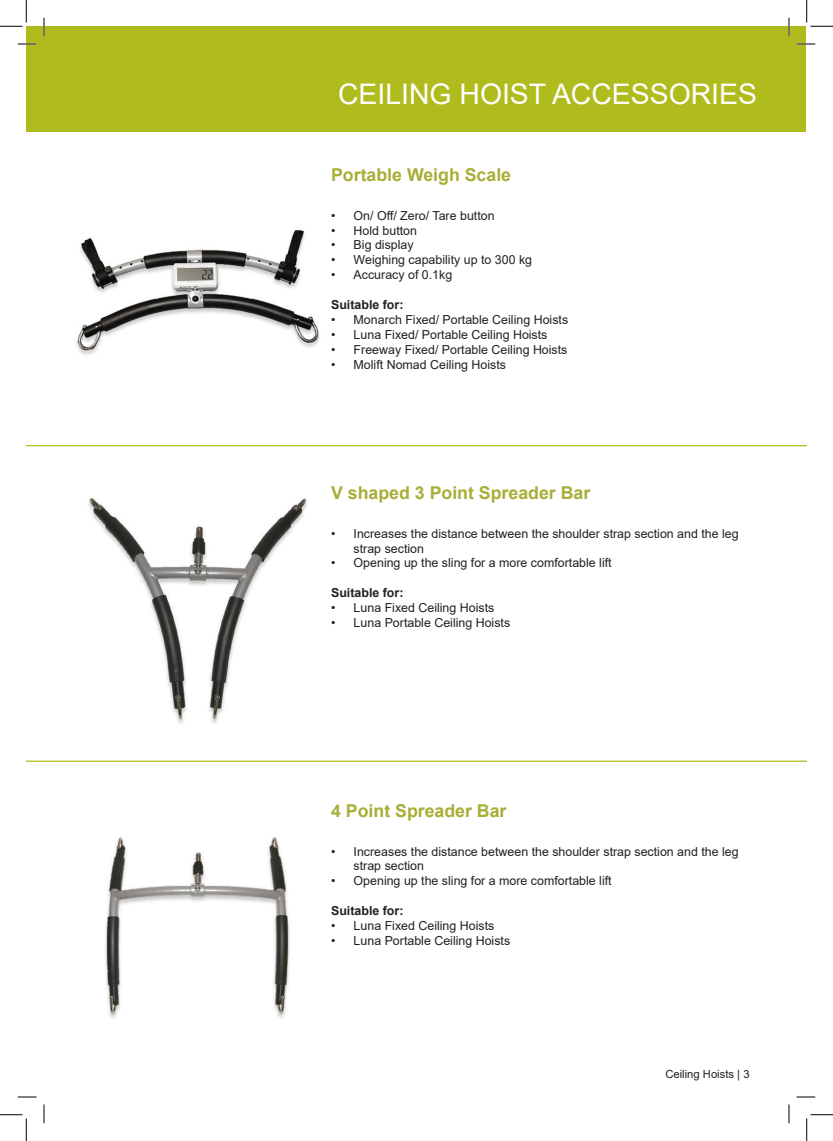
<style>
.page{position:relative;width:833px;height:1141px;background:#fff}
.page>*{position:absolute;margin:0;border:0;box-sizing:border-box;transform-origin:0 0}
.t1{font:28.38px "Arial";color:#fff}
.t2{font:700 17.75px "Arial";color:#a8ae37}
.t3{font:12.38px/14.9px "Arial";color:#231f20}
.t4{font:700 12.38px "Arial";color:#231f20}
.t5{font:11.25px "Arial";color:#231f20}
</style>
<div class="page">
<div style="left:27px;top:27px;width:778px;height:105px;background:#b0bb1d"></div>
<hr style="left:26px;top:445px;width:780px;height:1px;background:#b0bb1d">
<hr style="left:26px;top:760px;width:780px;height:1px;background:#b0bb1d">
<img style="left:76px;top:230px;width:244px;height:125px">
<img style="left:88px;top:498px;width:219px;height:225px">
<img style="left:105px;top:837px;width:185px;height:181px">
<svg style="left:18px;top:43px;width:18px;height:2px"></svg>
<svg style="left:796px;top:43px;width:18px;height:2px"></svg>
<svg style="left:18px;top:1096px;width:18px;height:1px"></svg>
<svg style="left:796px;top:1096px;width:18px;height:1px"></svg>
<svg style="left:43px;top:18px;width:2px;height:18px"></svg>
<svg style="left:43px;top:1104px;width:2px;height:19px"></svg>
<svg style="left:787px;top:18px;width:2px;height:18px"></svg>
<svg style="left:788px;top:1104px;width:1px;height:19px"></svg>
<svg style="left:0;top:0;width:27px;height:27px"></svg>
<svg style="left:0;top:1114px;width:27px;height:26px"></svg>
<svg style="left:806px;top:0;width:26px;height:27px"></svg>
<svg style="left:806px;top:1114px;width:26px;height:26px"></svg>
<p class="t1" style="left:338px;top:74px;width:420px">CEILING HOIST ACCESSORIES</p>
<p class="t2" style="left:331px;top:162px;width:181px">Portable Weigh Scale</p>
<p class="t3" style="left:331px;top:208px;width:165px">• On/ Off/ Zero/ Tare button</p>
<p class="t3" style="left:331px;top:223px;width:87px">• Hold button</p>
<p class="t3" style="left:331px;top:237px;width:84px">• Big display</p>
<p class="t3" style="left:331px;top:252px;width:202px">• Weighing capability up to 300 kg</p>
<p class="t3" style="left:331px;top:267px;width:123px">• Accuracy of 0.1kg</p>
<p class="t4" style="left:331px;top:296px;width:74px">Suitable for:</p>
<p class="t3" style="left:331px;top:312px;width:238px">• Monarch Fixed/ Portable Ceiling Hoists</p>
<p class="t3" style="left:331px;top:327px;width:218px">• Luna Fixed/ Portable Ceiling Hoists</p>
<p class="t3" style="left:331px;top:342px;width:238px">• Freeway Fixed/ Portable Ceiling Hoists</p>
<p class="t3" style="left:331px;top:356px;width:176px">• Molift Nomad Ceiling Hoists</p>
<p class="t2" style="left:331px;top:480px;width:260px">V shaped 3 Point Spreader Bar</p>
<p class="t3" style="left:353px;top:525px;width:386px;text-indent:-22px">• Increases the distance between the shoulder strap section and the leg strap section</p>
<p class="t3" style="left:331px;top:555px;width:282px">• Opening up the sling for a more comfortable lift</p>
<p class="t4" style="left:331px;top:584px;width:74px">Suitable for:</p>
<p class="t3" style="left:331px;top:600px;width:165px">• Luna Fixed Ceiling Hoists</p>
<p class="t3" style="left:331px;top:615px;width:180px">• Luna Portable Ceiling Hoists</p>
<p class="t2" style="left:331px;top:798px;width:177px">4 Point Spreader Bar</p>
<p class="t3" style="left:353px;top:843px;width:386px;text-indent:-22px">• Increases the distance between the shoulder strap section and the leg strap section</p>
<p class="t3" style="left:331px;top:873px;width:282px">• Opening up the sling for a more comfortable lift</p>
<p class="t4" style="left:331px;top:901px;width:74px">Suitable for:</p>
<p class="t3" style="left:331px;top:918px;width:165px">• Luna Fixed Ceiling Hoists</p>
<p class="t3" style="left:331px;top:932px;width:180px">• Luna Portable Ceiling Hoists</p>
<p class="t5" style="left:665px;top:1065px;width:86px">Ceiling Hoists | 3</p>
</div>
